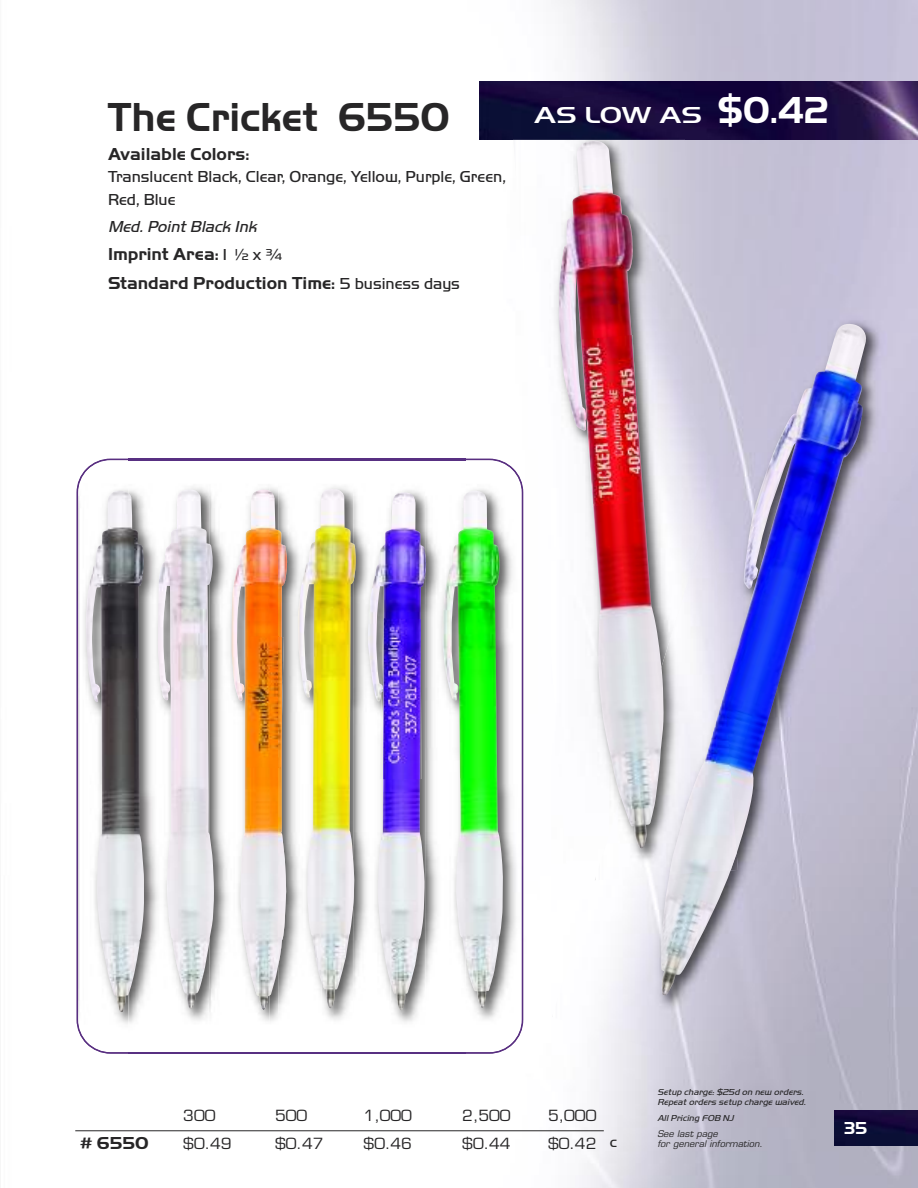
<style>
.page{position:relative;width:918px;height:1188px;background:#fff}
.page>*{position:absolute;margin:0;border:0;box-sizing:border-box;transform-origin:0 0}
.t1{font:700 42px "Handel Got D";color:#272627;scale:.96 1}
.t2{font:500 24px "Handel Got D";letter-spacing:-.01em;color:#fff;scale:1.3 1}
.t3{font:700 18px/28.5px "Handel Got D";color:#272627}
.t4{font:700 18px "Handel Got D";color:#272627;scale:1.04 1}
.t5{font:700 18px "Handel Got D";color:#fff}
.t6{font:300 16.5px/22.5px "Handel Got D";color:#272627}
.t7{font:italic 300 16.5px "Handel Got D";color:#272627}
.t8{font:15px "Eurostile";color:#272627;scale:1.04 1}
.t9{font:300 15px "Handel Got D";color:#272627;scale:1.04 1}
.t10{font:italic 300 9px/10.5px "Handel Got D";color:#272627;scale:1.04 1}
.t11{font:italic 9px "Eurostile";letter-spacing:.005em;color:#272627;scale:1.04 1}
.s1{font-weight:300;font-size:16.5px}
.s2{font-weight:700;font-size:39px}
</style>
<div class="page">
<img style="left:75px;top:0;width:843px;height:1188px">
<img style="left:269px;top:1054px;width:53px;height:22px">
<img style="left:209px;top:449px;width:144px;height:11px">
<img style="left:269px;top:489px;width:9px;height:521px">
<img style="left:322px;top:1052px;width:31px;height:24px">
<img style="left:278px;top:460px;width:75px;height:592px">
<img style="left:278px;top:1052px;width:44px;height:1px">
<img style="left:278px;top:459px;width:44px;height:1px">
<img style="left:278px;top:722px;width:8px;height:244px">
<img style="left:278px;top:530px;width:9px;height:107px">
<img style="left:298px;top:489px;width:55px;height:519px">
<img style="left:353px;top:449px;width:185px;height:627px">
<img style="left:353px;top:459px;width:113px;height:1px">
<img style="left:353px;top:860px;width:1px;height:46px">
<img style="left:353px;top:544px;width:3px;height:38px">
<img style="left:368px;top:492px;width:58px;height:519px">
<img style="left:466px;top:459px;width:57px;height:595px">
<svg style="left:425px;top:552px;width:1px;height:25px"></svg>
<img style="left:442px;top:491px;width:61px;height:517px">
<img style="left:178px;top:1052px;width:91px;height:30px">
<img style="left:178px;top:460px;width:91px;height:592px">
<img style="left:128px;top:455px;width:141px;height:5px">
<img style="left:232px;top:490px;width:37px;height:520px">
<img style="left:178px;top:489px;width:36px;height:520px">
<img style="left:552px;top:261px;width:366px;height:810px">
<img style="left:661px;top:322px;width:206px;height:674px">
<img style="left:75px;top:457px;width:103px;height:627px">
<img style="left:77px;top:459px;width:51px;height:595px">
<img style="left:128px;top:457px;width:50px;height:625px">
<img style="left:158px;top:495px;width:20px;height:476px">
<img style="left:86px;top:491px;width:58px;height:521px">
<img style="left:834px;top:1111px;width:84px;height:34px">
<img style="left:479px;top:81px;width:439px;height:59px">
<img style="left:513px;top:140px;width:199px;height:742px">
<img style="left:536px;top:449px;width:2px;height:24px">
<img style="left:731px;top:853px;width:7px;height:17px">
<img style="left:669px;top:740px;width:42px;height:135px">
<img style="left:511px;top:89px;width:174px;height:51px">
<img style="left:559px;top:141px;width:105px;height:707px">
<hr style="left:75px;top:1130px;width:529px;height:1px;background:#272627">
<hr style="left:0;top:378px;width:1px;height:58px;background:#d35732">
<img style="left:247px;top:636px;width:35px;height:131px">
<img style="left:282px;top:637px;width:2px;height:85px">
<img style="left:421px;top:631px;width:1px;height:148px">
<img style="left:380px;top:618px;width:41px;height:161px">
<img style="left:582px;top:335px;width:60px;height:171px">
<h1 class="t1" style="left:108px;top:92px;width:358px">The Cricket 6550</h1>
<h3 class="t3" style="left:108px;top:139px;width:143px">Available Colors:</h3>
<h3 class="t6" style="left:108px;top:165px;width:399px">Translucent Black, Clear, Orange, Yellow, Purple, Green,<br>Red, Blue</h3>
<h3 class="t7" style="left:108px;top:216px;width:153px">Med. Point Black Ink</h3>
<h3 class="t3" style="left:108px;top:240px;width:353px">Imprint Area: <span class="s1">1 ½ x ¾<br></span>Standard Production Time: <span class="s1">5 business days</span></h3>
<h2 class="t2" style="left:534px;top:100px;width:228px">AS LOW AS <span class="s2">$0.42</span></h2>
<h3 class="t8" style="left:183px;top:1109px;width:33px">300</h3>
<h3 class="t8" style="left:275px;top:1109px;width:33px">500</h3>
<h3 class="t8" style="left:364px;top:1109px;width:48px">1,000</h3>
<h3 class="t8" style="left:462px;top:1109px;width:48px">2,500</h3>
<h3 class="t8" style="left:548px;top:1109px;width:48px">5,000</h3>
<h3 class="t4" style="left:80px;top:1132px;width:68px"># 6550</h3>
<h3 class="t8" style="left:183px;top:1138px;width:48px">$0.49</h3>
<h3 class="t8" style="left:275px;top:1138px;width:48px">$0.47</h3>
<h3 class="t8" style="left:364px;top:1138px;width:48px">$0.46</h3>
<h3 class="t8" style="left:462px;top:1138px;width:48px">$0.44</h3>
<h3 class="t8" style="left:548px;top:1138px;width:48px">$0.42</h3>
<p class="t10" style="left:657px;top:1086px;width:145px">Setup charge: $25d on new orders.<br>Repeat orders setup charge waived.</p>
<p class="t10" style="left:657px;top:1113px;width:75px">All Pricing FOB NJ</p>
<p class="t11" style="left:657px;top:1130px;width:60px">See last page</p>
<h3 class="t9" style="left:610px;top:1134px;width:9px">c</h3>
<p class="t11" style="left:657px;top:1141px;width:103px">for general information.</p>
<h3 class="t5" style="left:844px;top:1118px;width:25px">35</h3>
</div>
